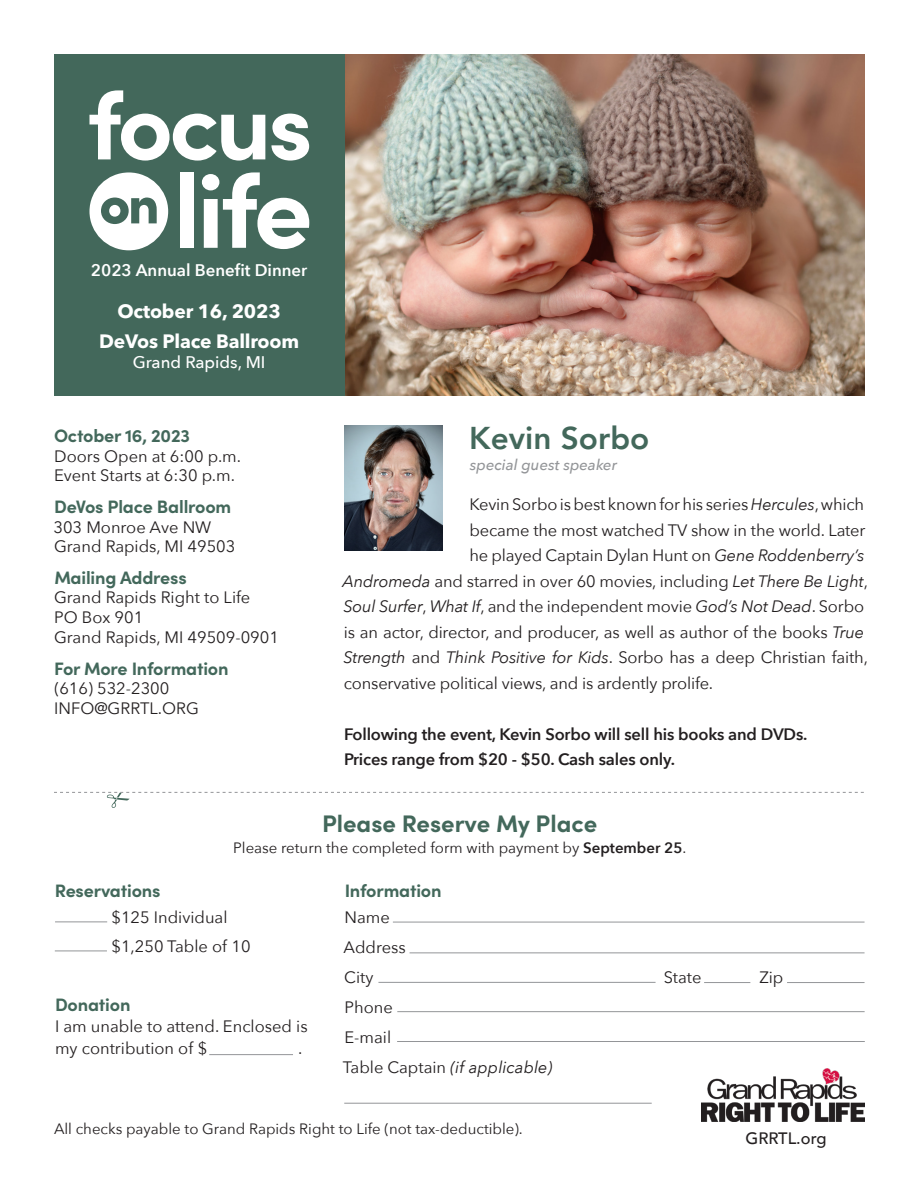
<style>
.page{position:relative;width:918px;height:1188px;background:#fff}
.page>*{position:absolute;margin:0;border:0;box-sizing:border-box;transform-origin:0 0}
.t1{font:800 31.5px "Avenir";color:#43685b}
.t2{font:700 24px "Sofia Pro";color:#43685b}
.t3{font:700 19.2px "Avenir Next LT Pro";letter-spacing:-.01em;color:#fff}
.t4{font:700 18px "Sofia Pro";letter-spacing:-.01em;color:#43685b}
.t5{font:600 16.8px "Avenir Next";color:#fff}
.t6{font:500 16.8px "Avenir Next";color:#fff}
.t7{font:16.5px/22.5px "Avenir Next";letter-spacing:-.01em;color:#231f20}
.t8{font:600 16.5px "Avenir Next";letter-spacing:-.01em;color:#231f20}
.t9{font:italic 16.5px "Avenir Next";color:#231f20}
.t10{font:500 16.5px "Avenir";color:#231f20}
.t11{font:15px "Avenir Next";color:#231f20}
.t12{font:italic 500 15px "Avenir Next";color:#939598}
.s1{font-style:italic}
.s2{font-weight:600}
.s3{font-style:normal}
</style>
<div class="page">
<img style="left:344px;top:425px;width:98px;height:125px">
<svg style="left:54px;top:792px;width:810px;height:16px"></svg>
<hr style="left:55px;top:922px;width:52px;height:1px;background:#939598">
<hr style="left:55px;top:951px;width:52px;height:1px;background:#939598">
<hr style="left:393px;top:922px;width:472px;height:1px;background:#939598">
<hr style="left:410px;top:953px;width:455px;height:1px;background:#939598">
<hr style="left:378px;top:982px;width:278px;height:1px;background:#939598">
<hr style="left:704px;top:982px;width:46px;height:1px;background:#939598">
<hr style="left:787px;top:982px;width:78px;height:1px;background:#939598">
<hr style="left:397px;top:1011px;width:468px;height:1px;background:#939598">
<hr style="left:397px;top:1041px;width:468px;height:1px;background:#939598">
<hr style="left:209px;top:1054px;width:84px;height:1px;background:#939598">
<img style="left:344px;top:54px;width:521px;height:342px">
<div style="left:54px;top:54px;width:290px;height:342px;background:#43685b"></div>
<svg style="left:89px;top:90px;width:176px;height:71px"></svg>
<svg style="left:271px;top:114px;width:38px;height:47px"></svg>
<div style="left:180px;top:172px;width:14px;height:76px;background:#fff"></div>
<svg style="left:202px;top:172px;width:107px;height:77px"></svg>
<svg style="left:89px;top:172px;width:79px;height:78px"></svg>
<div style="left:109px;top:205px;width:11px;height:12px;background:#fff;border-radius:50%"></div>
<hr style="left:344px;top:1103px;width:308px;height:1px;background:#939598">
<img style="left:701px;top:1068px;width:164px;height:54px">
<p class="t5" style="left:91px;top:256px;width:218px">2023 Annual Benefit Dinner</p>
<p class="t3" style="left:117px;top:300px;width:165px">October 16, 2023</p>
<p class="t3" style="left:99px;top:330px;width:202px">DeVos Place Ballroom</p>
<p class="t6" style="left:133px;top:348px;width:134px">Grand Rapids, MI</p>
<p class="t4" style="left:54px;top:422px;width:138px">October 16, 2023</p>
<p class="t7" style="left:54px;top:444px;width:188px">Doors Open at 6:00 p.m.</p>
<p class="t7" style="left:54px;top:464px;width:182px">Event Starts at 6:30 p.m.</p>
<p class="t4" style="left:54px;top:493px;width:178px">DeVos Place Ballroom</p>
<p class="t7" style="left:54px;top:515px;width:159px">303 Monroe Ave NW</p>
<p class="t7" style="left:54px;top:535px;width:183px">Grand Rapids, MI 49503</p>
<p class="t4" style="left:54px;top:564px;width:134px">Mailing Address</p>
<p class="t7" style="left:54px;top:586px;width:198px">Grand Rapids Right to Life</p>
<p class="t7" style="left:54px;top:606px;width:91px">PO Box 901</p>
<p class="t7" style="left:54px;top:625px;width:226px">Grand Rapids, MI 49509-0901</p>
<p class="t4" style="left:54px;top:654px;width:176px">For More Information</p>
<p class="t7" style="left:54px;top:677px;width:117px">(616) 532-2300</p>
<p class="t7" style="left:54px;top:696px;width:146px">INFO@GRRTL.ORG</p>
<p class="t1" style="left:469px;top:413px;width:182px">Kevin Sorbo</p>
<p class="t12" style="left:470px;top:452px;width:149px">special guest speaker</p>
<p class="t7" style="left:469px;top:492px;width:396px">Kevin Sorbo is best known for his series <span class="s1">Hercules</span>, which</p>
<p class="t7" style="left:469px;top:518px;width:398px">became the most watched TV show in the world. Later</p>
<p class="t7" style="left:469px;top:543px;width:396px">he played Captain Dylan Hunt on <span class="s1">Gene Roddenberry’s</span></p>
<p class="t7" style="left:343px;top:569px;width:527px"><span class="s1">Andromeda</span> and starred in over 60 movies, including <span class="s1">Let There Be Light</span>,</p>
<p class="t7" style="left:343px;top:594px;width:522px"><span class="s1">Soul Surfer</span>, <span class="s1">What If</span>, and the independent movie <span class="s1">God’s Not Dead</span>. Sorbo</p>
<p class="t7" style="left:344px;top:620px;width:522px">is an actor, director, and producer, as well as author of the books <span class="s1">True</span></p>
<p class="t7" style="left:343px;top:645px;width:526px"><span class="s1">Strength</span> and <span class="s1">Think Positive for Kids</span>. Sorbo has a deep Christian faith,</p>
<p class="t7" style="left:344px;top:671px;width:371px">conservative political views, and is ardently prolife.</p>
<p class="t8" style="left:344px;top:720px;width:465px">Following the event, Kevin Sorbo will sell his books and DVDs.</p>
<p class="t8" style="left:344px;top:745px;width:333px">Prices range from $20 - $50. Cash sales only.</p>
<p class="t2" style="left:322px;top:805px;width:277px">Please Reserve My Place</p>
<p class="t11" style="left:233px;top:835px;width:455px">Please return the completed form with payment by <span class="s2">September 25</span>.</p>
<p class="t4" style="left:55px;top:877px;width:107px">Reservations</p>
<p class="t4" style="left:345px;top:877px;width:98px">Information</p>
<p class="t7" style="left:344px;top:905px;width:47px">Name</p>
<p class="t7" style="left:343px;top:935px;width:64px">Address</p>
<p class="t7" style="left:344px;top:965px;width:31px">City</p>
<p class="t7" style="left:664px;top:965px;width:39px">State</p>
<p class="t7" style="left:759px;top:965px;width:26px">Zip</p>
<p class="t7" style="left:344px;top:995px;width:50px">Phone</p>
<p class="t7" style="left:344px;top:1025px;width:48px">E-mail</p>
<p class="t9" style="left:343px;top:1053px;width:211px"><span class="s3">Table Captain</span> (if applicable)</p>
<p class="t7" style="left:111px;top:905px;width:118px">$125 Individual</p>
<p class="t7" style="left:111px;top:935px;width:141px">$1,250 Table of 10</p>
<p class="t4" style="left:55px;top:991px;width:77px">Donation</p>
<p class="t7" style="left:55px;top:1014px;width:254px">I am unable to attend. Enclosed is my contribution of $</p>
<p class="t7" style="left:298px;top:1037px;width:6px">.</p>
<p class="t11" style="left:54px;top:1116px;width:470px">All checks payable to Grand Rapids Right to Life (not tax-deductible).</p>
<p class="t10" style="left:746px;top:1124px;width:83px">GRRTL.org</p>
</div>
